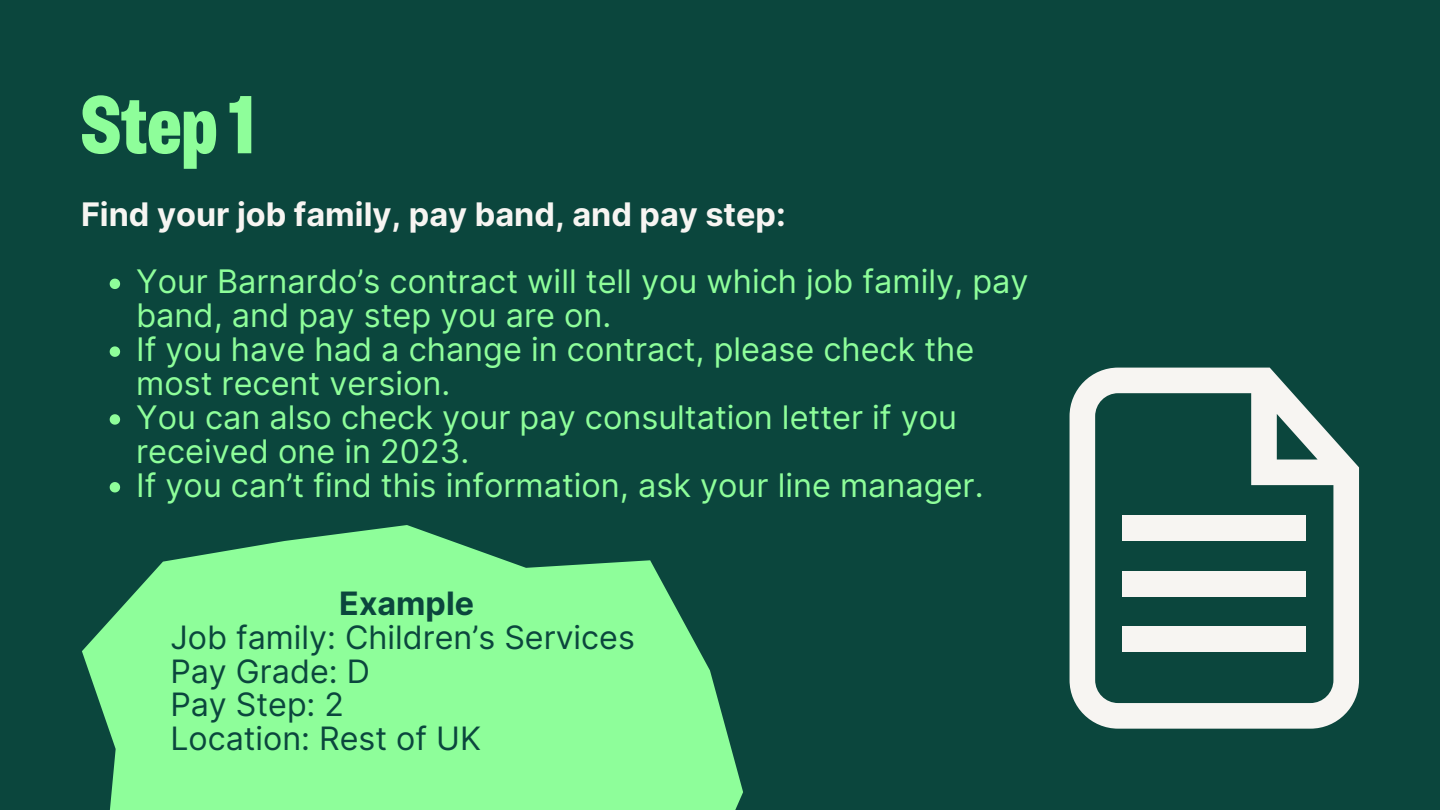
<style>
.page{position:relative;width:1440px;height:810px;background:#0b463d}
.page>*{position:absolute;margin:0;border:0;box-sizing:border-box;transform-origin:0 0}
.t1{font:81.8px "Barnardos Express";color:#8efe9a}
.t2{font:32.5px/33.9px "Inter";color:#8efe9a}
.t3{font:700 32.5px "Inter";color:#f7f5f2}
.t4{font:32.2px "Inter";color:#0b463d}
.t5{font:700 32.2px "Inter";color:#0b463d}
</style>
<div class="page">
<svg style="left:1070px;top:368px;width:289px;height:361px"></svg>
<div style="left:1123px;top:626px;width:183px;height:26px;background:#f7f5f2"></div>
<div style="left:1123px;top:571px;width:183px;height:25px;background:#f7f5f2"></div>
<div style="left:1123px;top:515px;width:183px;height:26px;background:#f7f5f2"></div>
<svg style="left:110px;top:279px;width:10px;height:10px"></svg>
<svg style="left:110px;top:346px;width:10px;height:11px"></svg>
<svg style="left:110px;top:414px;width:10px;height:11px"></svg>
<svg style="left:110px;top:482px;width:10px;height:10px"></svg>
<svg style="left:82px;top:525px;width:661px;height:285px;fill:#8efe9a"></svg>
<p class="t1" style="left:81px;top:88px;width:175px">Step 1</p>
<h1 class="t3" style="left:81px;top:194px;width:706px">Find your job family, pay band, and pay step:</h1>
<h2 class="t2" style="left:136px;top:265px;width:894px">Your Barnardo’s contract will tell you which job family, pay band, and pay step you are on.</h2>
<p class="t2" style="left:136px;top:332px;width:840px">If you have had a change in contract, please check the most recent version.</p>
<p class="t2" style="left:136px;top:400px;width:822px">You can also check your pay consultation letter if you received one in 2023.</p>
<p class="t2" style="left:136px;top:468px;width:849px">If you can’t find this information, ask your line manager.</p>
<p class="t5" style="left:339px;top:584px;width:136px">Example</p>
<p class="t4" style="left:170px;top:618px;width:466px">Job family: Children’s Services</p>
<p class="t4" style="left:170px;top:651px;width:201px">Pay Grade: D</p>
<p class="t4" style="left:170px;top:685px;width:175px">Pay Step: 2</p>
<p class="t4" style="left:170px;top:719px;width:312px">Location: Rest of UK</p>
</div>
